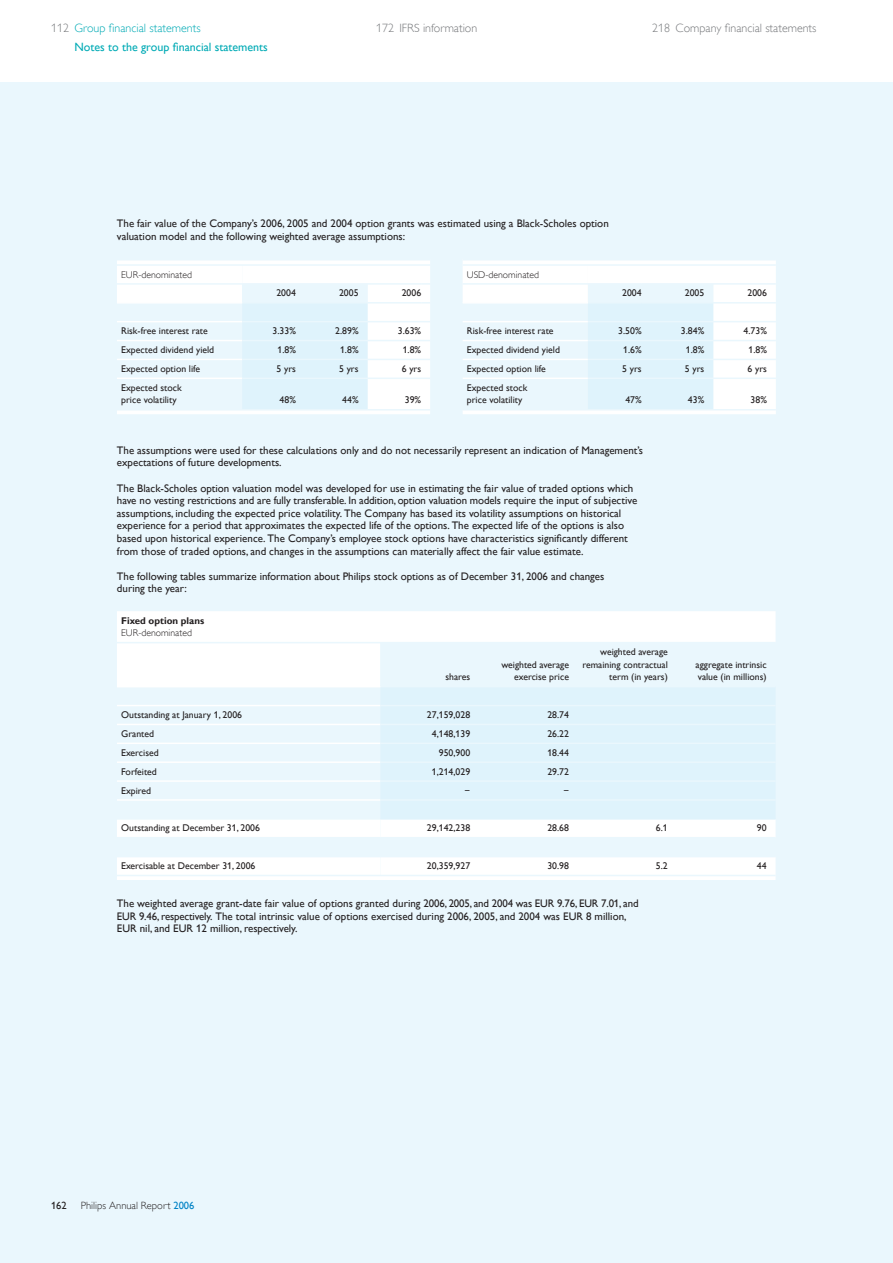
<style>
.page{position:relative;width:893px;height:1263px;background:#fff}
.page>*{position:absolute;margin:0;border:0;box-sizing:border-box;transform-origin:0 0}
.t1{font:12px "Gill Sans Alt One WGL Light";color:#76787b}
.t2{font:12px "Gill Sans Alt One WGL";color:#00aab5}
.t3{font:12px "Gill Sans Alt One WGL Light";color:#00aab5}
.t4{font:10.95px/12.6px "Gill Sans Alt One WGL";color:#231f20}
.t5{font:10.5px "Gill Sans Alt One WGL Light";color:#231f20}
.t6{font:10.5px "Gill Sans Alt One WGL";color:#231f20}
.t7{font:9.75px/12.6px "Gill Sans Alt One WGL";color:#231f20}
.t8{font:9.75px "Gill Sans Alt One WGL Light";color:#231f20}
.t9{font:700 9.75px "Gill Sans Alt One WGL";color:#231f20}
.s1{color:#76787b}
.s2{font-family:"Gill Sans Alt One WGL";color:#0082c5}
</style>
<div class="page">
<div style="left:0;top:82px;width:893px;height:1181px;background:#eaf7fd"></div>
<svg style="left:117px;top:261px;width:313px;height:153px"></svg>
<hr style="left:117px;top:264px;width:313px;height:2px;background:#eaf7fd">
<hr style="left:117px;top:321px;width:116px;height:1px;background:#fff">
<hr style="left:117px;top:340px;width:116px;height:1px;background:#fff">
<hr style="left:117px;top:359px;width:116px;height:1px;background:#fff">
<hr style="left:117px;top:378px;width:116px;height:1px;background:#fff">
<hr style="left:117px;top:409px;width:304px;height:1px;background:#eaf7fd">
<hr style="left:117px;top:302px;width:116px;height:1px;background:#fff">
<hr style="left:117px;top:283px;width:116px;height:2px;background:#eaf7fd">
<svg style="left:233px;top:261px;width:197px;height:149px"></svg>
<svg style="left:463px;top:261px;width:313px;height:153px"></svg>
<hr style="left:463px;top:264px;width:313px;height:2px;background:#eaf7fd">
<hr style="left:463px;top:321px;width:116px;height:1px;background:#fff">
<hr style="left:463px;top:340px;width:116px;height:1px;background:#fff">
<hr style="left:463px;top:359px;width:116px;height:1px;background:#fff">
<hr style="left:463px;top:377px;width:116px;height:2px;background:#fff">
<hr style="left:463px;top:409px;width:304px;height:1px;background:#eaf7fd">
<hr style="left:463px;top:302px;width:116px;height:1px;background:#fff">
<hr style="left:463px;top:283px;width:116px;height:2px;background:#eaf7fd">
<svg style="left:579px;top:261px;width:197px;height:149px"></svg>
<svg style="left:117px;top:611px;width:659px;height:269px;fill:#fff"></svg>
<svg style="left:380px;top:643px;width:396px;height:43px"></svg>
<div style="left:380px;top:687px;width:396px;height:131px;background:#dff3fc"></div>
<hr style="left:371px;top:642px;width:405px;height:1px;background:#eaf7fd">
<hr style="left:117px;top:642px;width:254px;height:1px;background:#eaf7fd">
<hr style="left:380px;top:686px;width:387px;height:1px;background:#eaf7fd">
<hr style="left:117px;top:705px;width:254px;height:1px;background:#fff">
<hr style="left:380px;top:705px;width:387px;height:1px;background:#eaf7fd">
<hr style="left:117px;top:724px;width:254px;height:1px;background:#fff">
<hr style="left:380px;top:724px;width:387px;height:1px;background:#eaf7fd">
<hr style="left:117px;top:742px;width:254px;height:2px;background:#fff">
<svg style="left:371px;top:742px;width:9px;height:2px"></svg>
<hr style="left:380px;top:742px;width:387px;height:2px;background:#eaf7fd">
<svg style="left:767px;top:742px;width:9px;height:2px"></svg>
<hr style="left:117px;top:761px;width:254px;height:2px;background:#fff">
<svg style="left:371px;top:761px;width:9px;height:2px"></svg>
<hr style="left:380px;top:761px;width:387px;height:2px;background:#eaf7fd">
<svg style="left:767px;top:761px;width:9px;height:2px"></svg>
<hr style="left:117px;top:780px;width:254px;height:2px;background:#fff">
<svg style="left:371px;top:780px;width:9px;height:2px"></svg>
<hr style="left:380px;top:780px;width:387px;height:2px;background:#eaf7fd">
<svg style="left:767px;top:780px;width:9px;height:2px"></svg>
<hr style="left:117px;top:799px;width:254px;height:2px;background:#fff">
<svg style="left:371px;top:799px;width:9px;height:2px"></svg>
<hr style="left:380px;top:799px;width:396px;height:2px;background:#eaf7fd">
<hr style="left:117px;top:818px;width:263px;height:2px;background:#eaf7fd">
<hr style="left:117px;top:837px;width:263px;height:1px;background:#eaf7fd">
<hr style="left:117px;top:856px;width:263px;height:1px;background:#eaf7fd">
<hr style="left:117px;top:875px;width:650px;height:1px;background:#eaf7fd">
<hr style="left:117px;top:686px;width:254px;height:1px;background:#fff">
<svg style="left:380px;top:818px;width:396px;height:58px"></svg>
<p class="t3" style="left:51px;top:21px;width:151px"><span class="s1">112</span> Group financial statements</p>
<p class="t2" style="left:74px;top:40px;width:195px">Notes to the group financial statements</p>
<p class="t1" style="left:376px;top:21px;width:103px">172 IFRS information</p>
<p class="t1" style="left:652px;top:21px;width:166px">218 Company financial statements</p>
<p class="t4" style="left:117px;top:217px;width:493px">The fair value of the Company’s 2006, 2005 and 2004 option grants was estimated using a Black-Scholes option valuation model and the following weighted average assumptions:</p>
<p class="t8" style="left:121px;top:269px;width:72px">EUR-denominated</p>
<p class="t7" style="left:276px;top:287px;width:21px">2004</p>
<p class="t7" style="left:339px;top:287px;width:21px">2005</p>
<p class="t7" style="left:402px;top:287px;width:21px">2006</p>
<p class="t7" style="left:121px;top:324px;width:88px">Risk-free interest rate</p>
<p class="t7" style="left:273px;top:324px;width:25px">3.33%</p>
<p class="t7" style="left:335px;top:324px;width:25px">2.89%</p>
<p class="t7" style="left:398px;top:324px;width:25px">3.63%</p>
<p class="t7" style="left:121px;top:343px;width:95px">Expected dividend yield</p>
<p class="t7" style="left:277px;top:343px;width:20px">1.8%</p>
<p class="t7" style="left:340px;top:343px;width:20px">1.8%</p>
<p class="t7" style="left:403px;top:343px;width:20px">1.8%</p>
<p class="t7" style="left:121px;top:362px;width:81px">Expected option life</p>
<p class="t7" style="left:276px;top:362px;width:21px">5 yrs</p>
<p class="t7" style="left:339px;top:362px;width:21px">5 yrs</p>
<p class="t7" style="left:402px;top:362px;width:21px">6 yrs</p>
<p class="t7" style="left:121px;top:381px;width:62px">Expected stock price volatility</p>
<p class="t8" style="left:467px;top:269px;width:74px">USD-denominated</p>
<p class="t7" style="left:622px;top:287px;width:21px">2004</p>
<p class="t7" style="left:685px;top:287px;width:21px">2005</p>
<p class="t7" style="left:747px;top:287px;width:21px">2006</p>
<p class="t7" style="left:467px;top:324px;width:88px">Risk-free interest rate</p>
<p class="t7" style="left:618px;top:324px;width:25px">3.50%</p>
<p class="t7" style="left:681px;top:324px;width:25px">3.84%</p>
<p class="t7" style="left:744px;top:324px;width:25px">4.73%</p>
<p class="t7" style="left:467px;top:343px;width:95px">Expected dividend yield</p>
<p class="t7" style="left:623px;top:343px;width:20px">1.6%</p>
<p class="t7" style="left:686px;top:343px;width:20px">1.8%</p>
<p class="t7" style="left:748px;top:343px;width:20px">1.8%</p>
<p class="t7" style="left:467px;top:362px;width:81px">Expected option life</p>
<p class="t7" style="left:622px;top:362px;width:21px">5 yrs</p>
<p class="t7" style="left:685px;top:362px;width:21px">5 yrs</p>
<p class="t7" style="left:747px;top:362px;width:21px">6 yrs</p>
<p class="t7" style="left:467px;top:381px;width:62px">Expected stock price volatility</p>
<p class="t7" style="left:280px;top:394px;width:18px">48%</p>
<p class="t7" style="left:342px;top:394px;width:18px">44%</p>
<p class="t7" style="left:405px;top:394px;width:18px">39%</p>
<p class="t7" style="left:625px;top:394px;width:18px">47%</p>
<p class="t7" style="left:688px;top:394px;width:18px">43%</p>
<p class="t7" style="left:751px;top:394px;width:18px">38%</p>
<p class="t4" style="left:117px;top:444px;width:528px">The assumptions were used for these calculations only and do not necessarily represent an indication of Management’s expectations of future developments.</p>
<p class="t4" style="left:117px;top:481px;width:522px">The Black-Scholes option valuation model was developed for use in estimating the fair value of traded options which have no vesting restrictions and are fully transferable. In addition, option valuation models require the input of subjective assumptions, including the expected price volatility. The Company has based its volatility assumptions on historical experience for a period that approximates the expected life of the options. The expected life of the options is also based upon historical experience. The Company’s employee stock options have characteristics significantly different from those of traded options, and changes in the assumptions can materially affect the fair value estimate.</p>
<p class="t4" style="left:117px;top:570px;width:489px">The following tables summarize information about Philips stock options as of December 31, 2006 and changes during the year:</p>
<p class="t9" style="left:121px;top:615px;width:85px">Fixed option plans</p>
<p class="t8" style="left:121px;top:627px;width:72px">EUR-denominated</p>
<p class="t7" style="left:445px;top:671px;width:26px">shares</p>
<p class="t7" style="left:582px;top:645px;width:87px;text-align:right">weighted average remaining contractual term (in years)</p>
<p class="t7" style="left:501px;top:658px;width:69px;text-align:right">weighted average exercise price</p>
<p class="t7" style="left:696px;top:658px;width:73px">aggregate intrinsic value (in millions)</p>
<p class="t7" style="left:121px;top:708px;width:122px">Outstanding at January 1, 2006</p>
<p class="t7" style="left:427px;top:708px;width:45px">27,159,028</p>
<p class="t7" style="left:547px;top:708px;width:23px">28.74</p>
<p class="t7" style="left:121px;top:727px;width:35px">Granted</p>
<p class="t7" style="left:432px;top:727px;width:40px">4,148,139</p>
<p class="t7" style="left:547px;top:727px;width:23px">26.22</p>
<p class="t7" style="left:121px;top:746px;width:39px">Exercised</p>
<p class="t7" style="left:439px;top:746px;width:33px">950,900</p>
<p class="t7" style="left:547px;top:746px;width:23px">18.44</p>
<p class="t7" style="left:121px;top:765px;width:37px">Forfeited</p>
<p class="t7" style="left:432px;top:765px;width:40px">1,214,029</p>
<p class="t7" style="left:547px;top:765px;width:23px">29.72</p>
<p class="t7" style="left:121px;top:784px;width:32px">Expired</p>
<p class="t7" style="left:465px;top:784px;width:7px">−</p>
<p class="t7" style="left:563px;top:784px;width:7px">−</p>
<p class="t7" style="left:121px;top:822px;width:140px">Outstanding at December 31, 2006</p>
<p class="t7" style="left:427px;top:822px;width:45px">29,142,238</p>
<p class="t7" style="left:547px;top:822px;width:23px">28.68</p>
<p class="t7" style="left:656px;top:822px;width:13px">6.1</p>
<p class="t7" style="left:757px;top:822px;width:11px">90</p>
<p class="t7" style="left:121px;top:859px;width:136px">Exercisable at December 31, 2006</p>
<p class="t7" style="left:427px;top:859px;width:45px">20,359,927</p>
<p class="t7" style="left:547px;top:859px;width:23px">30.98</p>
<p class="t7" style="left:656px;top:859px;width:13px">5.2</p>
<p class="t7" style="left:757px;top:859px;width:11px">44</p>
<p class="t4" style="left:117px;top:897px;width:523px">The weighted average grant-date fair value of options granted during 2006, 2005, and 2004 was EUR 9.76, EUR 7.01, and<br>EUR 9.46, respectively. The total intrinsic value of options exercised during 2006, 2005, and 2004 was EUR 8 million,<br>EUR nil, and EUR 12 million, respectively.</p>
<p class="t6" style="left:51px;top:1199px;width:17px">162</p>
<p class="t5" style="left:81px;top:1199px;width:115px">Philips Annual Report <span class="s2">2006</span></p>
</div>
